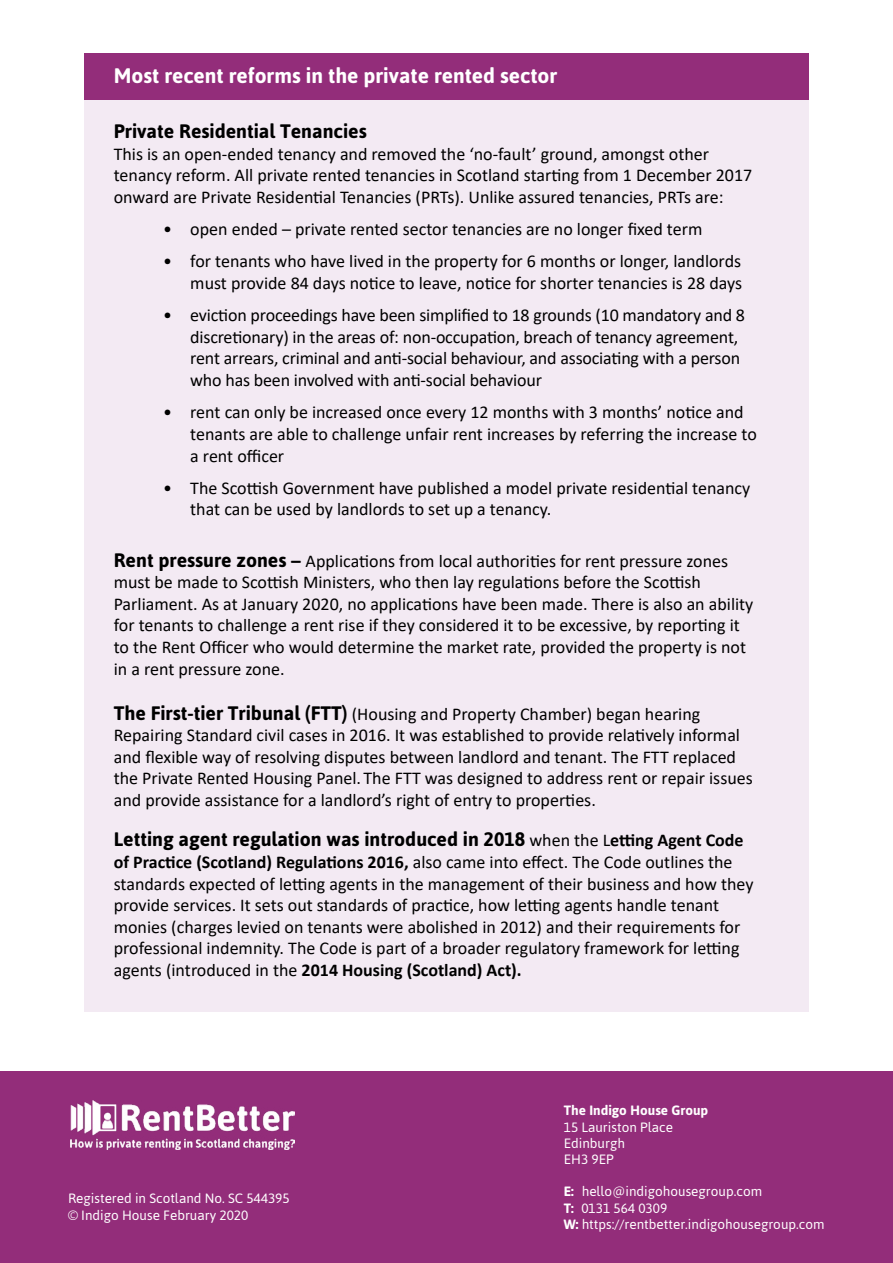
<style>
.page{position:relative;width:893px;height:1263px;background:#fff}
.page>*{position:absolute;margin:0;border:0;box-sizing:border-box;transform-origin:0 0}
.t1{font:700 21px "Asap";color:#fff}
.t2{font:700 19.5px "Asap";color:#000}
.t3{font:18px/21.6px "Calibri";color:#000}
.t4{font:13.5px/16.2px "Asap";color:#fff}
.t5{font:700 13.5px "Asap";color:#fff}
.s1{font-family:"Asap";font-weight:700;font-size:19.5px}
.s2{font-family:"Calibri";font-weight:400;font-size:18px}
.s3{font-family:"Calibri";font-size:18px}
.s4{font-weight:700}
</style>
<div class="page">
<div style="left:0;top:1071px;width:893px;height:192px;background:#932d7a"></div>
<div style="left:84px;top:53px;width:725px;height:959px;background:#f3eaf3"></div>
<img style="left:71px;top:1101px;width:223px;height:49px">
<div style="left:84px;top:53px;width:725px;height:46px;background:#932d7a"></div>
<p class="t1" style="left:114px;top:62px;width:445px">Most recent reforms in the private rented sector</p>
<p class="t2" style="left:114px;top:118px;width:255px">Private Residential Tenancies</p>
<p class="t3" style="left:114px;top:142px;width:640px">This is an open-ended tenancy and removed the ‘no-fault’ ground, amongst other tenancy reform. All private rented tenancies in Scotland starting from 1 December 2017 onward are Private Residential Tenancies (PRTs). Unlike assured tenancies, PRTs are:</p>
<p class="t3" style="left:163px;top:218px;width:541px">• open ended – private rented sector tenancies are no longer fixed term</p>
<p class="t3" style="left:163px;top:250px;width:580px;text-align:right">• for tenants who have lived in the property for 6 months or longer, landlords must provide 84 days notice to leave, notice for shorter tenancies is 28 days</p>
<p class="t3" style="left:190px;top:304px;width:556px;text-indent:-27px">• eviction proceedings have been simplified to 18 grounds (10 mandatory and 8 discretionary) in the areas of: non-occupation, breach of tenancy agreement, rent arrears, criminal and anti-social behaviour, and associating with a person who has been involved with anti-social behaviour</p>
<p class="t3" style="left:190px;top:401px;width:568px;text-indent:-27px">• rent can only be increased once every 12 months with 3 months’ notice and tenants are able to challenge unfair rent increases by referring the increase to a rent officer</p>
<p class="t3" style="left:190px;top:476px;width:561px;text-indent:-27px">• The Scottish Government have published a model private residential tenancy that can be used by landlords to set up a tenancy.</p>
<p class="t3" style="left:114px;top:549px;width:641px"><span class="s1">Rent pressure zones –</span> Applications from local authorities for rent pressure zones must be made to Scottish Ministers, who then lay regulations before the Scottish Parliament. As at January 2020, no applications have been made. There is also an ability for tenants to challenge a rent rise if they considered it to be excessive, by reporting it to the Rent Officer who would determine the market rate, provided the property is not in a rent pressure zone.</p>
<p class="t3" style="left:114px;top:702px;width:641px"><span class="s1">The First-tier Tribunal (FTT)</span> (Housing and Property Chamber) began hearing Repairing Standard civil cases in 2016. It was established to provide relatively informal and flexible way of resolving disputes between landlord and tenant. The FTT replaced the Private Rented Housing Panel. The FTT was designed to address rent or repair issues and provide assistance for a landlord’s right of entry to properties.</p>
<p class="t2" style="left:114px;top:826px;width:631px">Letting agent regulation was introduced in 2018 <span class="s2">when the L</span><span class="s3">etting Agent Code</span></p>
<p class="t3" style="left:114px;top:851px;width:641px"><span class="s4">of Practice (Scotland) Regulations 2016,</span> also came into effect. The Code outlines the standards expected of letting agents in the management of their business and how they provide services. It sets out standards of practice, how letting agents handle tenant monies (charges levied on tenants were abolished in 2012) and their requirements for professional indemnity. The Code is part of a broader regulatory framework for letting agents (introduced in the <span class="s4">2014 Housing (Scotland) Act).</span></p>
<p class="t4" style="left:68px;top:1189px;width:223px;line-height:17.2px">Registered in Scotland No. SC 544395 © Indigo House February 2020</p>
<p class="t5" style="left:564px;top:1102px;width:146px">The Indigo House Group</p>
<p class="t4" style="left:564px;top:1118px;width:111px">15 Lauriston Place<br>Edinburgh<br>EH3 9EP</p>
<p class="t4" style="left:564px;top:1183px;width:262px"><span class="s4">E:</span> hello@indigohousegroup.com<br><span class="s4">T:</span> 0131 564 0309<br><span class="s4">W:</span> https://rentbetter.indigohousegroup.com</p>
</div>
